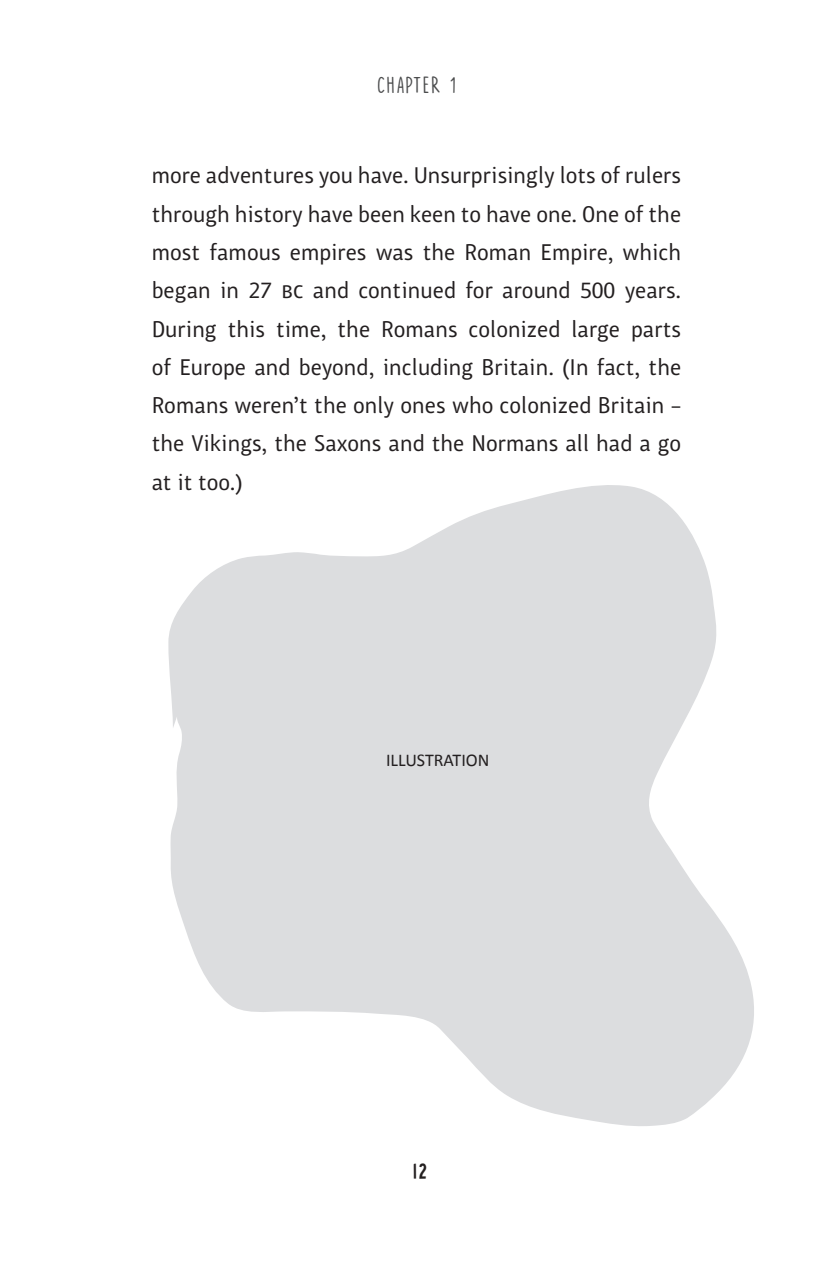
<style>
.page{position:relative;width:833px;height:1273px;background:#fff}
.page>*{position:absolute;margin:0;border:0;box-sizing:border-box;transform-origin:0 0}
.t1{font:22.5px/38.2px "Chino ITC Pro";color:#231f20;text-align:justify}
.t2{font:22.5px "Tournedos";color:#231f20}
.t3{font:20.25px "The Cats Whiskers";letter-spacing:.06em;color:#4b4c4d}
.t4{font:18px "Calibri";color:#231f20}
</style>
<div class="page">
<svg style="left:168px;top:485px;width:586px;height:641px;fill:#dcdddf"></svg>
<p class="t3" style="left:377px;top:72px;width:80px">CHAPTER 1</p>
<p class="t1" style="left:152px;top:156px;width:531px">more adventures you have. Unsurprisingly lots of rulers through history have been keen to have one. One of the most famous empires was the Roman Empire, which began in 27 bc and continued for around 500 years.<br>During this time, the Romans colonized large parts of Europe and beyond, including Britain. (In fact, the Romans weren’t the only ones who colonized Britain – the Vikings, the Saxons and the Normans all had a go at it too.)</p>
<p class="t4" style="left:386px;top:748px;width:105px">ILLUSTRATION</p>
<p class="t2" style="left:413px;top:1158px;width:14px">12</p>
</div>
